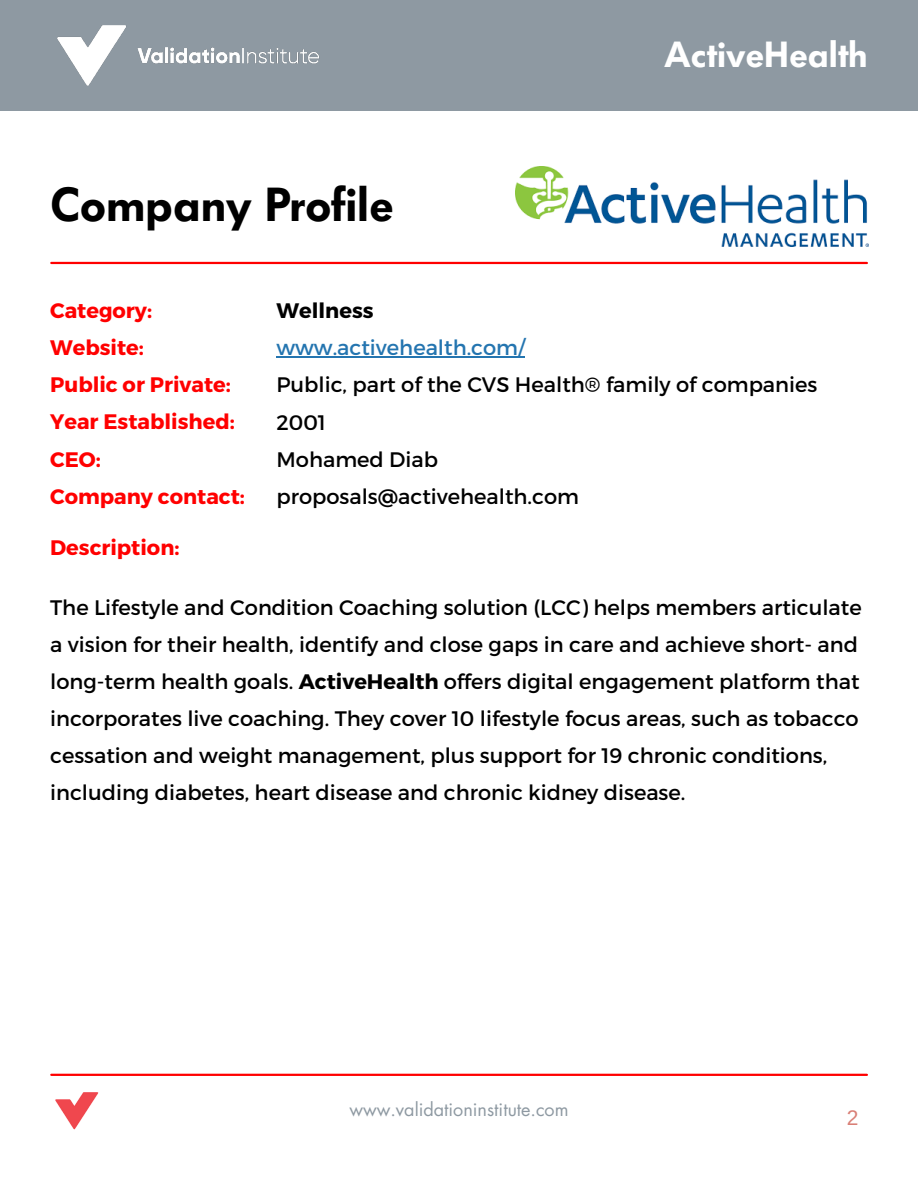
<style>
.page{position:relative;width:918px;height:1188px;background:#fff}
.page>*{position:absolute;margin:0;border:0;box-sizing:border-box;transform-origin:0 0}
.t1{font:600 47.25px "Futura BQ";color:#000}
.t2{font:600 36px "Futura BQ";color:#fff}
.t3{font:21px/37.2px "Montserrat";color:#000}
.t4{font:700 21px/37px "Montserrat";color:#f00}
.t5{font:21px "Montserrat";color:#2475b0}
.t6{font:700 21px "Montserrat";color:#000}
.t7{font:21px "Arimo";color:#d97f76}
.t8{font:18px "Futura LT";color:#8e99a2}
.s1{font-weight:700}
</style>
<div class="page">
<div style="left:0;top:0;width:918px;height:111px;background:#8e99a2"></div>
<img style="left:57px;top:25px;width:262px;height:61px">
<hr style="left:51px;top:1074px;width:816px;height:2px;background:#f00">
<img style="left:55px;top:1092px;width:44px;height:38px">
<hr style="left:276px;top:356px;width:249px;height:2px;background:#2475b0">
<img style="left:516px;top:167px;width:352px;height:79px">
<hr style="left:51px;top:262px;width:816px;height:2px;background:#f00">
<h1 class="t1" style="left:50px;top:177px;width:345px">Company Profile</h1>
<h2 class="t2" style="left:665px;top:33px;width:205px">ActiveHealth</h2>
<p class="t4" style="left:50px;top:291px;width:196px">Category:<br>Website:<br>Public or Private:<br>Year Established:<br>CEO:<br>Company contact:</p>
<p class="t4" style="left:50px;top:528px;width:131px">Description:</p>
<p class="t6" style="left:276px;top:297px;width:99px">Wellness</p>
<p class="t5" style="left:276px;top:334px;width:250px">www.activehealth.com/</p>
<p class="t3" style="left:276px;top:365px;width:542px">Public, part of the CVS Health® family of companies<br>2001<br>Mohamed Diab<br>proposals@activehealth.com</p>
<p class="t3" style="left:50px;top:588px;width:813px">The Lifestyle and Condition Coaching solution (LCC) helps members articulate a vision for their health, identify and close gaps in care and achieve short- and long-term health goals. <span class="s1">ActiveHealth</span> offers digital engagement platform that incorporates live coaching. They cover 10 lifestyle focus areas, such as tobacco cessation and weight management, plus support for 19 chronic conditions, including diabetes, heart disease and chronic kidney disease.</p>
<p class="t8" style="left:349px;top:1098px;width:221px">www.validationinstitute.com</p>
<p class="t7" style="left:847px;top:1106px;width:13px">2</p>
</div>
